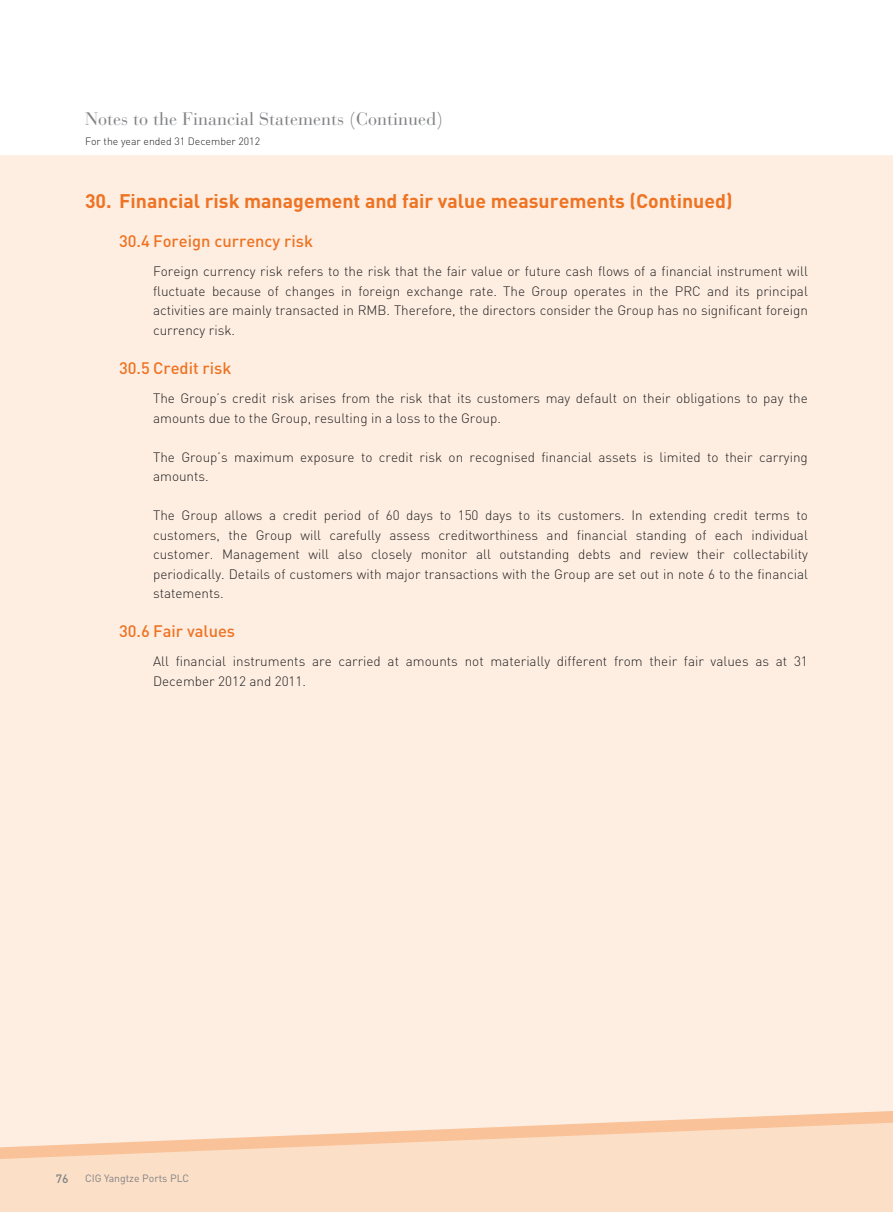
<style>
.page{position:relative;width:893px;height:1212px;background:#fff}
.page>*{position:absolute;margin:0;border:0;box-sizing:border-box;transform-origin:0 0}
.t1{font:700 19.5px "DIN Pro";color:#ee7323}
.t2{font:18px "Bauer Bodoni Std";color:#808285}
.t3{font:500 16.5px "DIN Pro";color:#ee7323}
.t4{font:300 13.5px/19.5px "DIN Pro";color:#231f20}
.t5{font:500 12px "DIN Pro";color:#808285}
.t6{font:300 10.5px "DIN Pro";color:#231f20}
.t7{font:10.5px "DIN Pro";color:#808285}
</style>
<div class="page">
<div style="left:0;top:155px;width:893px;height:993px;background:#fdeee1"></div>
<svg style="left:0;top:1111px;width:893px;height:101px;fill:#fcdfc7"></svg>
<h2 class="t2" style="left:85px;top:111px;width:360px">Notes to the Financial Statements (Continued)</h2>
<p class="t6" style="left:85px;top:138px;width:177px">For the year ended 31 December 2012</p>
<h1 class="t1" style="left:85px;top:194px;width:649px">30. Financial risk management and fair value measurements (Continued)</h1>
<p class="t3" style="left:119px;top:235px;width:196px">30.4 Foreign currency risk</p>
<p class="t4" style="left:153px;top:263px;width:656px;text-align:justify">Foreign currency risk refers to the risk that the fair value or future cash flows of a financial instrument will fluctuate because of changes in foreign exchange rate. The Group operates in the PRC and its principal activities are mainly transacted in RMB. Therefore, the directors consider the Group has no significant foreign currency risk.</p>
<p class="t3" style="left:119px;top:362px;width:114px">30.5 Credit risk</p>
<p class="t4" style="left:153px;top:390px;width:656px">The Group’s credit risk arises from the risk that its customers may default on their obligations to pay the amounts due to the Group, resulting in a loss to the Group.</p>
<p class="t4" style="left:153px;top:449px;width:656px">The Group’s maximum exposure to credit risk on recognised financial assets is limited to their carrying amounts.</p>
<p class="t4" style="left:153px;top:507px;width:656px;text-align:justify">The Group allows a credit period of 60 days to 150 days to its customers. In extending credit terms to customers, the Group will carefully assess creditworthiness and financial standing of each individual customer. Management will also closely monitor all outstanding debts and review their collectability periodically. Details of customers with major transactions with the Group are set out in note 6 to the financial statements.</p>
<p class="t3" style="left:119px;top:625px;width:118px">30.6 Fair values</p>
<p class="t4" style="left:153px;top:653px;width:656px">All financial instruments are carried at amounts not materially different from their fair values as at 31<br>December 2012 and 2011.</p>
<p class="t5" style="left:56px;top:1175px;width:14px">76</p>
<p class="t7" style="left:85px;top:1174px;width:106px">CIG Yangtze Ports PLC</p>
</div>
